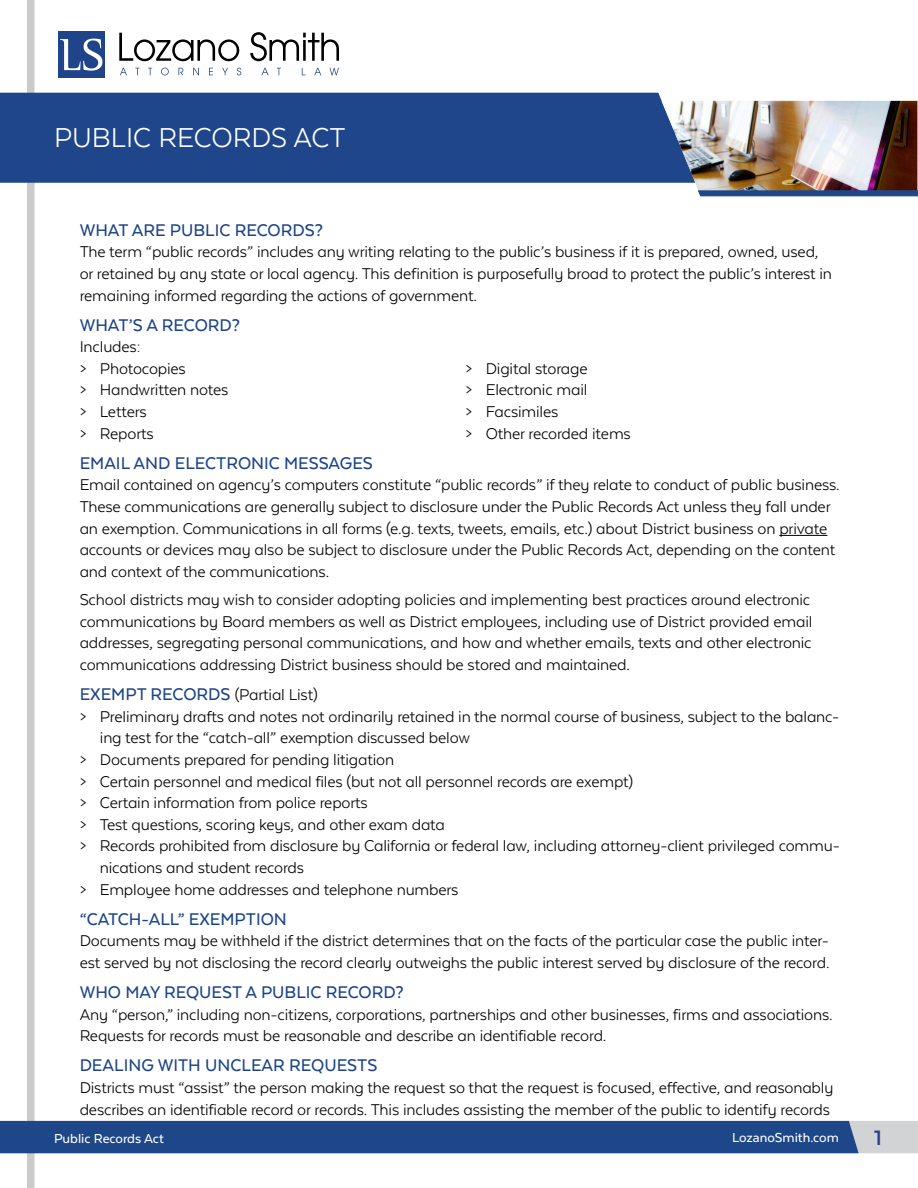
<style>
.page{position:relative;width:918px;height:1188px;background:#fff}
.page>*{position:absolute;margin:0;border:0;box-sizing:border-box;transform-origin:0 0}
.t1{font:31.5px "Texta";color:#fff}
.t2{font:700 24px "Texta Alt";color:#25408f}
.t3{font:500 19.5px "Texta Alt";color:#1b4389}
.t4{font:18px/21.6px "Texta Alt";letter-spacing:-.01em;color:#000}
.t5{font:500 15px "Texta";color:#fff}
.s1{font-weight:400;font-size:18px;color:#000}
</style>
<div class="page">
<div style="left:27px;top:0;width:7px;height:1188px;background:#cbcbcb"></div>
<svg style="left:0;top:1121px;width:918px;height:32px;background:#29508d"></svg>
<hr style="left:779px;top:535px;width:48px;height:1px;background:#000">
<div style="left:0;top:93px;width:694px;height:90px;background:#1f468a"></div>
<img style="left:662px;top:101px;width:255px;height:89px">
<svg style="left:697px;top:190px;width:221px;height:7px;background:#3b5a94"></svg>
<svg style="left:119px;top:33px;width:120px;height:28px"></svg>
<svg style="left:250px;top:32px;width:89px;height:29px"></svg>
<svg style="left:120px;top:68px;width:7px;height:7px"></svg>
<svg style="left:148px;top:68px;width:4px;height:7px"></svg>
<svg style="left:161px;top:68px;width:8px;height:7px"></svg>
<svg style="left:178px;top:68px;width:5px;height:7px"></svg>
<svg style="left:193px;top:68px;width:6px;height:7px"></svg>
<svg style="left:209px;top:68px;width:4px;height:7px"></svg>
<svg style="left:222px;top:68px;width:6px;height:7px"></svg>
<svg style="left:237px;top:68px;width:4px;height:7px"></svg>
<svg style="left:261px;top:68px;width:8px;height:7px"></svg>
<svg style="left:277px;top:68px;width:4px;height:7px"></svg>
<svg style="left:314px;top:68px;width:7px;height:7px"></svg>
<svg style="left:330px;top:68px;width:9px;height:7px"></svg>
<div style="left:58px;top:31px;width:47px;height:46px;background:#1f448a"></div>
<svg style="left:60px;top:39px;width:42px;height:32px"></svg>
<h1 class="t1" style="left:54px;top:121px;width:293px">PUBLIC RECORDS ACT</h1>
<p class="t3" style="left:80px;top:220px;width:245px">WHAT ARE PUBLIC RECORDS?</p>
<p class="t4" style="left:80px;top:241px;width:754px">The term “public records” includes any writing relating to the public’s business if it is prepared, owned, used, or retained by any state or local agency. This definition is purposefully broad to protect the public’s interest in remaining informed regarding the actions of government.</p>
<p class="t3" style="left:80px;top:315px;width:162px">WHAT’S A RECORD?</p>
<p class="t4" style="left:80px;top:336px;width:150px">Includes:<br>&gt; Photocopies<br>&gt; Handwritten notes &gt; Letters<br>&gt; Reports</p>
<p class="t4" style="left:466px;top:357px;width:167px">&gt; Digital storage<br>&gt; Electronic mail<br>&gt; Facsimiles<br>&gt; Other recorded items</p>
<p class="t3" style="left:80px;top:453px;width:295px">EMAIL AND ELECTRONIC MESSAGES</p>
<p class="t4" style="left:80px;top:474px;width:762px">Email contained on agency’s computers constitute “public records” if they relate to conduct of public business.<br>These communications are generally subject to disclosure under the Public Records Act unless they fall under an exemption. Communications in all forms (e.g. texts, tweets, emails, etc.) about District business on private accounts or devices may also be subject to disclosure under the Public Records Act, depending on the content and context of the communications.</p>
<p class="t4" style="left:80px;top:589px;width:734px;text-align:justify">School districts may wish to consider adopting policies and implementing best practices around electronic communications by Board members as well as District employees, including use of District provided email addresses, segregating personal communications, and how and whether emails, texts and other electronic communications addressing District business should be stored and maintained.</p>
<p class="t3" style="left:80px;top:684px;width:240px">EXEMPT RECORDS <span class="s1">(Partial List)</span></p>
<p class="t4" style="left:80px;top:705px;width:761px">&gt; Preliminary drafts and notes not ordinarily retained in the normal course of business, subject to the balanc-</p>
<p class="t4" style="left:100px;top:727px;width:372px">ing test for the “catch-all” exemption discussed below</p>
<p class="t4" style="left:80px;top:749px;width:316px">&gt; Documents prepared for pending litigation</p>
<p class="t4" style="left:80px;top:770px;width:555px">&gt; Certain personnel and medical files (but not all personnel records are exempt)</p>
<p class="t4" style="left:80px;top:792px;width:290px">&gt; Certain information from police reports</p>
<p class="t4" style="left:80px;top:813px;width:367px">&gt; Test questions, scoring keys, and other exam data</p>
<p class="t4" style="left:80px;top:835px;width:762px">&gt; Records prohibited from disclosure by California or federal law, including attorney-client privileged commu-</p>
<p class="t4" style="left:100px;top:857px;width:206px">nications and student records</p>
<p class="t4" style="left:80px;top:878px;width:380px">&gt; Employee home addresses and telephone numbers</p>
<p class="t3" style="left:80px;top:909px;width:209px">“CATCH-ALL” EXEMPTION</p>
<p class="t4" style="left:80px;top:930px;width:751px">Documents may be withheld if the district determines that on the facts of the particular case the public inter&shy;est served by not disclosing the record clearly outweighs the public interest served by disclosure of the record.</p>
<p class="t3" style="left:80px;top:982px;width:326px">WHO MAY REQUEST A PUBLIC RECORD?</p>
<p class="t4" style="left:80px;top:1003px;width:755px">Any “person,” including non-citizens, corporations, partnerships and other businesses, firms and associations.<br>Requests for records must be reasonable and describe an identifiable record.</p>
<p class="t3" style="left:80px;top:1055px;width:299px">DEALING WITH UNCLEAR REQUESTS</p>
<p class="t4" style="left:80px;top:1077px;width:755px">Districts must “assist” the person making the request so that the request is focused, effective, and reasonably describes an identifiable record or records. This includes assisting the member of the public to identify records</p>
<p class="t5" style="left:54px;top:1131px;width:111px">Public Records Act</p>
<p class="t5" style="left:732px;top:1130px;width:108px">LozanoSmith.com</p>
<h2 class="t2" style="left:874px;top:1125px;width:9px">1</h2>
</div>
